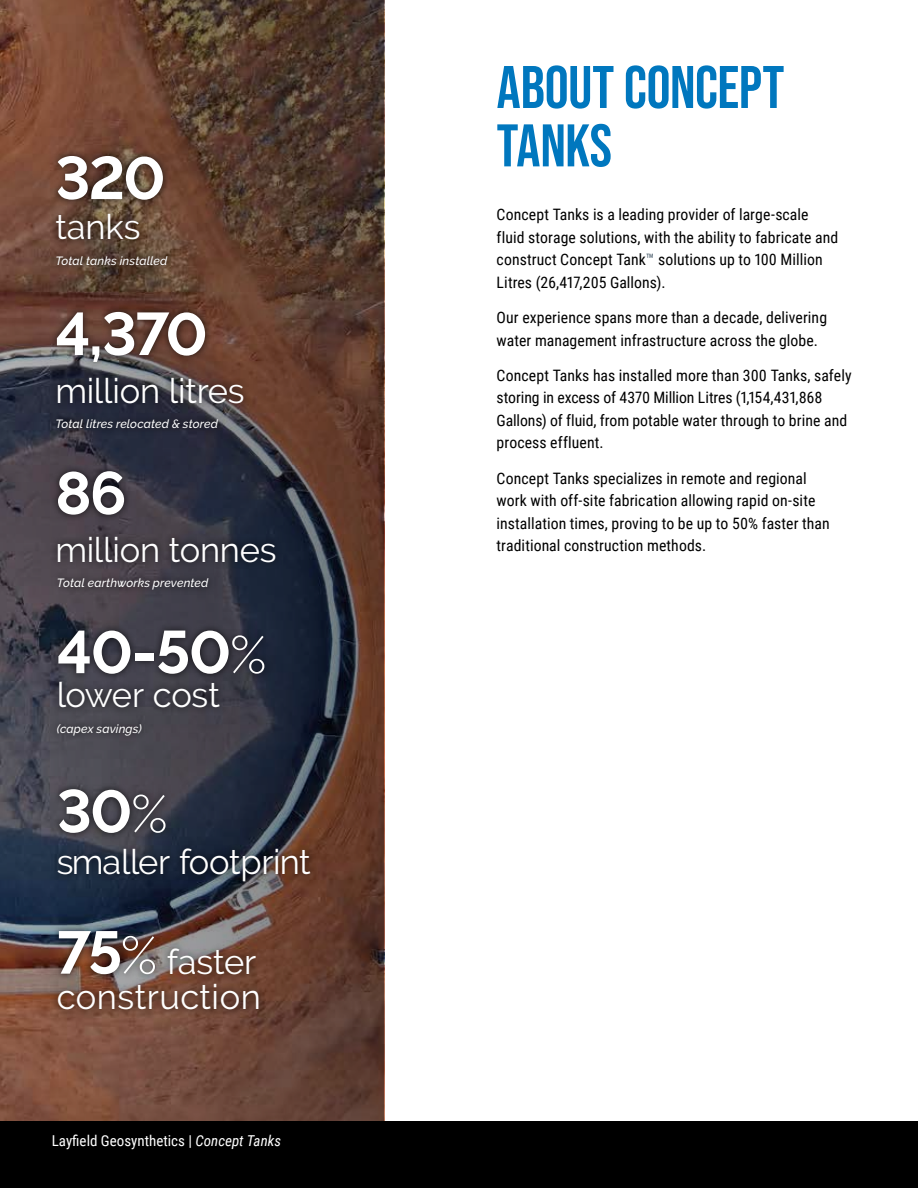
<style>
.page{position:relative;width:918px;height:1188px;background:#fff}
.page>*{position:absolute;margin:0;border:0;box-sizing:border-box;transform-origin:0 0}
.t1{font:700 60px "Raleway";letter-spacing:-.03em;color:#fff}
.t2{font:60px/58.3px "Bebas Neue";letter-spacing:-.005em;color:#0077be}
.t3{font:34.5px/35.7px "Raleway";letter-spacing:-.005em;color:#fff}
.t4{font:15.75px/22.5px "Roboto Condensed";letter-spacing:.005em;color:#000}
.t5{font:15px "Roboto Condensed";color:#fff}
.t6{font:italic 500 12px "Raleway";letter-spacing:.01em;color:#fff}
.s1{font-weight:300;font-size:52.5px}
.s2{font-weight:700;font-size:60px}
.s3{font-style:italic}
.s4{color:#415464}
</style>
<div class="page">
<div style="left:0;top:1121px;width:918px;height:67px;background:#000"></div>
<svg style="left:0;top:0;width:383px;height:1121px;background:#5e4238"></svg>
<div style="left:49px;top:148px;width:268px;height:869px;background:#000;opacity:.75"></div>
<h1 class="t1" style="left:55px;top:144px;width:112px">320</h1>
<h2 class="t3" style="left:55px;top:209px;width:87px">tanks</h2>
<p class="t6" style="left:55px;top:254px;width:114px">Total tanks installed</p>
<h1 class="t1" style="left:55px;top:300px;width:154px">●4,370</h1>
<h2 class="t3" style="left:55px;top:373px;width:191px">million litres</h2>
<p class="t6" style="left:55px;top:417px;width:164px">Total litres relocated &amp; stored</p>
<h1 class="t1" style="left:55px;top:459px;width:73px">86</h1>
<h2 class="t3" style="left:55px;top:532px;width:223px">million tonnes</h2>
<p class="t6" style="left:57px;top:576px;width:153px">Total earthworks prevented</p>
<h1 class="t1" style="left:57px;top:618px;width:211px">40-50<span class="s1">%</span></h1>
<h2 class="t3" style="left:57px;top:677px;width:165px">lower cost</h2>
<p class="t6" style="left:57px;top:721px;width:87px">(capex savings)</p>
<h1 class="t1" style="left:57px;top:777px;width:112px">30<span class="s1">%</span></h1>
<h2 class="t3" style="left:57px;top:844px;width:255px">smaller footprint</h2>
<h2 class="t3" style="left:57px;top:944px;width:205px"><span class="s2">75</span><span class="s1">%</span> faster construction</h2>
<p class="t5" style="left:52px;top:1130px;width:231px">Layfield Geosynthetics | <span class="s3">Concept Tanks</span></p>
<h1 class="t2" style="left:497px;top:57px;width:289px">ABOUT CONCEPT<br>TANKS</h1>
<p class="t4" style="left:497px;top:203px;width:343px">Concept Tanks is a leading provider of large-scale fluid storage solutions, with the ability to fabricate and construct Concept Tank<span class="s4">™</span> solutions up to 100 Million Litres (26,417,205 Gallons).</p>
<p class="t4" style="left:497px;top:306px;width:332px">Our experience spans more than a decade, delivering water management infrastructure across the globe.</p>
<p class="t4" style="left:497px;top:363px;width:357px">Concept Tanks has installed more than 300 Tanks, safely storing in excess of 4370 Million Litres (1,154,431,868<br>Gallons) of fluid, from potable water through to brine and process effluent.</p>
<p class="t4" style="left:497px;top:466px;width:335px">Concept Tanks specializes in remote and regional work with off-site fabrication allowing rapid on-site installation times, proving to be up to 50% faster than traditional construction methods.</p>
</div>
